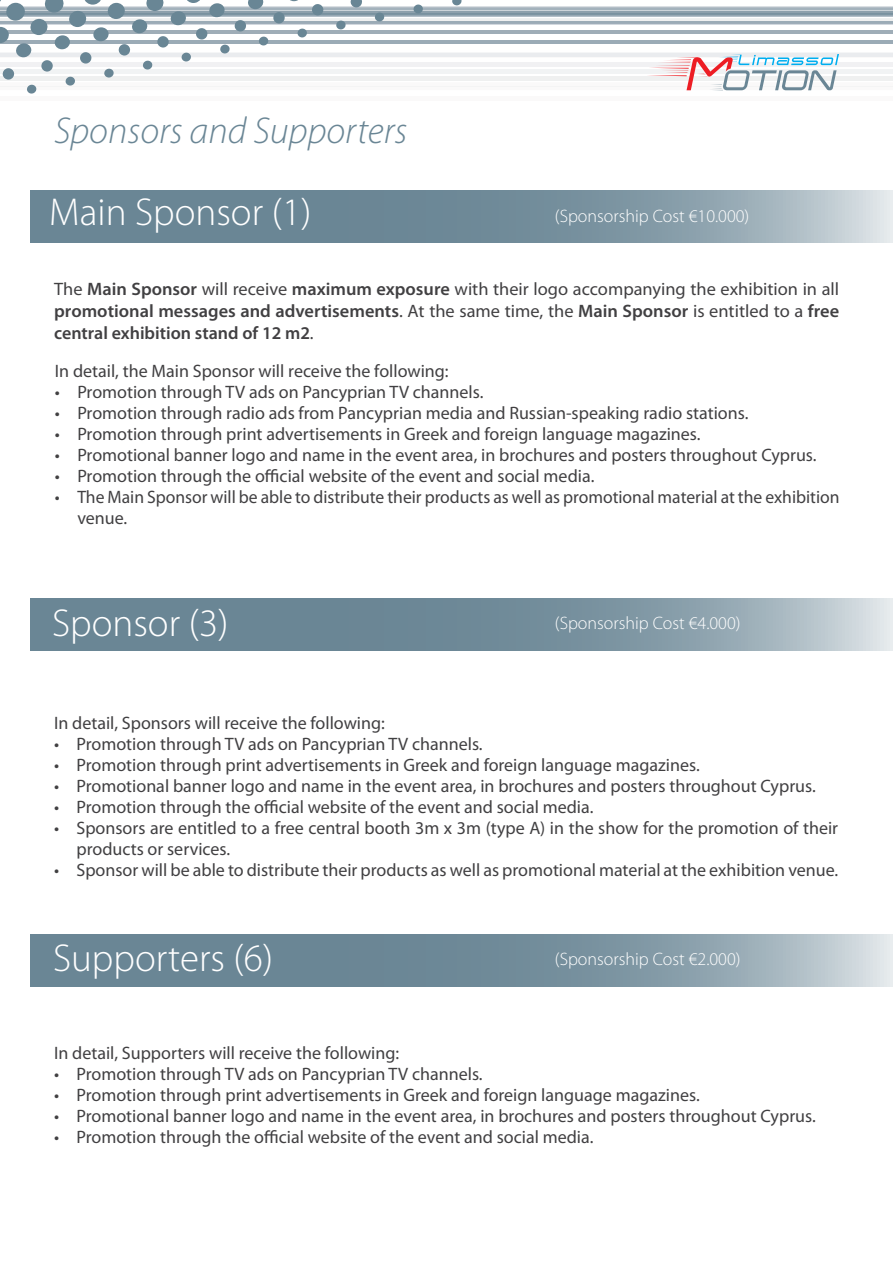
<style>
.page{position:relative;width:893px;height:1263px;background:#fff}
.page>*{position:absolute;margin:0;border:0;box-sizing:border-box;transform-origin:0 0}
.t1{font:300 39px "Myriad Pro";color:#fff}
.t2{font:italic 300 37.5px "Myriad Pro";color:#6a8695}
.t3{font:18px/21px "Myriad Pro";color:#414042}
.t4{font:600 18px/21.6px "Myriad Pro";color:#414042;text-align:justify}
.t5{font:300 18px "Myriad Pro";color:#fff}
.s1{font-weight:400}
</style>
<div class="page">
<hr style="left:0;top:97px;width:893px;height:4px;background:#faf9f9">
<svg style="left:0;top:0;width:893px;height:94px"></svg>
<svg style="left:30px;top:598px;width:863px;height:53px;background:#7e96a3"></svg>
<svg style="left:30px;top:934px;width:863px;height:53px;background:#7e96a3"></svg>
<svg style="left:30px;top:190px;width:863px;height:52px;background:#7e96a3"></svg>
<h2 class="t2" style="left:54px;top:108px;width:355px">Sponsors and Supporters</h2>
<h1 class="t1" style="left:49px;top:189px;width:264px">Main Sponsor (1)</h1>
<p class="t5" style="left:555px;top:205px;width:196px">(Sponsorship Cost €10.000)</p>
<p class="t4" style="left:54px;top:278px;width:787px"><span class="s1">The</span> Main Sponsor <span class="s1">will receive</span> maximum exposure <span class="s1">with their logo accompanying the exhibition in all </span>promotional messages and advertisements<span class="s1">. At the same time, the</span> Main Sponsor <span class="s1">is entitled to a</span> free central exhibition stand of 12 m2<span class="s1">.</span></p>
<p class="t3" style="left:55px;top:360px;width:395px">In detail, the Main Sponsor will receive the following:</p>
<p class="t3" style="left:55px;top:382px;width:430px">• Promotion through TV ads on Pancyprian TV channels.</p>
<p class="t3" style="left:55px;top:403px;width:695px">• Promotion through radio ads from Pancyprian media and Russian-speaking radio stations.</p>
<p class="t3" style="left:55px;top:424px;width:647px">• Promotion through print advertisements in Greek and foreign language magazines.</p>
<p class="t3" style="left:55px;top:445px;width:763px">• Promotional banner logo and name in the event area, in brochures and posters throughout Cyprus.</p>
<p class="t3" style="left:55px;top:466px;width:541px">• Promotion through the official website of the event and social media.</p>
<p class="t3" style="left:77px;top:486px;width:764px;text-indent:-22px">• The Main Sponsor will be able to distribute their products as well as promotional material at the exhibition venue.</p>
<h1 class="t1" style="left:52px;top:599px;width:178px">Sponsor (3)</h1>
<p class="t5" style="left:555px;top:613px;width:187px">(Sponsorship Cost €4.000)</p>
<p class="t3" style="left:54px;top:712px;width:332px">In detail, Sponsors will receive the following:</p>
<p class="t3" style="left:54px;top:733px;width:430px">• Promotion through TV ads on Pancyprian TV channels.</p>
<p class="t3" style="left:54px;top:754px;width:647px">• Promotion through print advertisements in Greek and foreign language magazines.</p>
<p class="t3" style="left:54px;top:775px;width:763px">• Promotional banner logo and name in the event area, in brochures and posters throughout Cyprus.</p>
<p class="t3" style="left:54px;top:796px;width:541px">• Promotion through the official website of the event and social media.</p>
<p class="t3" style="left:77px;top:817px;width:763px;text-indent:-22px">• Sponsors are entitled to a free central booth 3m x 3m (type A) in the show for the promotion of their products or services.</p>
<p class="t3" style="left:54px;top:859px;width:786px">• Sponsor will be able to distribute their products as well as promotional material at the exhibition venue.</p>
<h1 class="t1" style="left:53px;top:934px;width:222px">Supporters (6)</h1>
<p class="t5" style="left:555px;top:948px;width:187px">(Sponsorship Cost €2.000)</p>
<p class="t3" style="left:54px;top:1042px;width:347px">In detail, Supporters will receive the following:</p>
<p class="t3" style="left:54px;top:1063px;width:430px">• Promotion through TV ads on Pancyprian TV channels.</p>
<p class="t3" style="left:54px;top:1084px;width:647px">• Promotion through print advertisements in Greek and foreign language magazines.</p>
<p class="t3" style="left:54px;top:1105px;width:763px">• Promotional banner logo and name in the event area, in brochures and posters throughout Cyprus.</p>
<p class="t3" style="left:54px;top:1126px;width:541px">• Promotion through the official website of the event and social media.</p>
</div>
